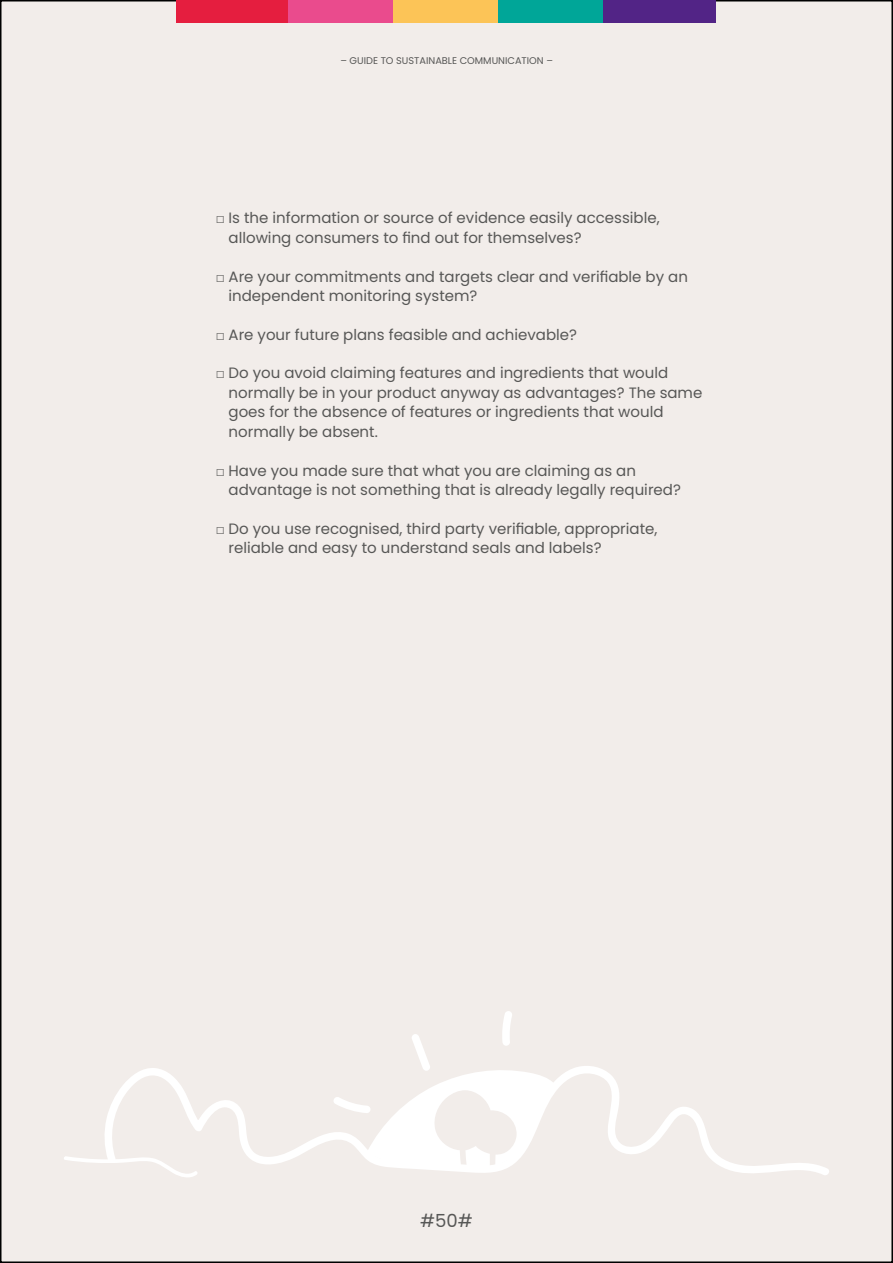
<style>
.page{position:relative;width:893px;height:1263px;background:#fff}
.page>*{position:absolute;margin:0;border:0;box-sizing:border-box;transform-origin:0 0}
.t1{font:18px "Poppins";color:#575756}
.t2{font:15px/19.5px "Poppins";color:#575756}
.t3{font:9.75px "Poppins";color:#575756}
.s1{font-family:"Arial"}
</style>
<div class="page">
<div style="left:1px;top:1px;width:891px;height:1261px;background:#f2edea"></div>
<div style="left:177px;top:0;width:111px;height:23px;background:#e51e3f"></div>
<div style="left:288px;top:0;width:105px;height:23px;background:#ea4b8d"></div>
<div style="left:393px;top:0;width:105px;height:23px;background:#fcc457"></div>
<div style="left:498px;top:0;width:105px;height:23px;background:#00a698"></div>
<div style="left:603px;top:0;width:113px;height:23px;background:#522486"></div>
<svg style="left:105px;top:1066px;width:724px;height:109px"></svg>
<svg style="left:64px;top:1156px;width:135px;height:21px"></svg>
<svg style="left:331px;top:1011px;width:224px;height:157px"></svg>
<p class="t3" style="left:340px;top:55px;width:214px">– GUIDE TO SUSTAINABLE COMMUNICATION –</p>
<p class="t2" style="left:229px;top:209px;width:433px;text-indent:-13px"><span class="s1">□</span> Is the information or source of evidence easily accessible, allowing consumers to find out for themselves?</p>
<p class="t2" style="left:229px;top:267px;width:461px;text-indent:-13px"><span class="s1">□</span> Are your commitments and targets clear and verifiable by an independent monitoring system?</p>
<p class="t2" style="left:216px;top:325px;width:363px"><span class="s1">□</span> Are your future plans feasible and achievable?</p>
<p class="t2" style="left:229px;top:363px;width:475px;text-indent:-13px"><span class="s1">□</span> Do you avoid claiming features and ingredients that would normally be in your product anyway as advantages? The same goes for the absence of features or ingredients that would normally be absent.</p>
<p class="t2" style="left:229px;top:461px;width:454px;text-indent:-13px"><span class="s1">□</span> Have you made sure that what you are claiming as an advantage is not something that is already legally required?</p>
<p class="t2" style="left:229px;top:519px;width:430px;text-indent:-13px"><span class="s1">□</span> Do you use recognised, third party verifiable, appropriate, reliable and easy to understand seals and labels?</p>
<p class="t1" style="left:420px;top:1210px;width:54px">#50#</p>
</div>
